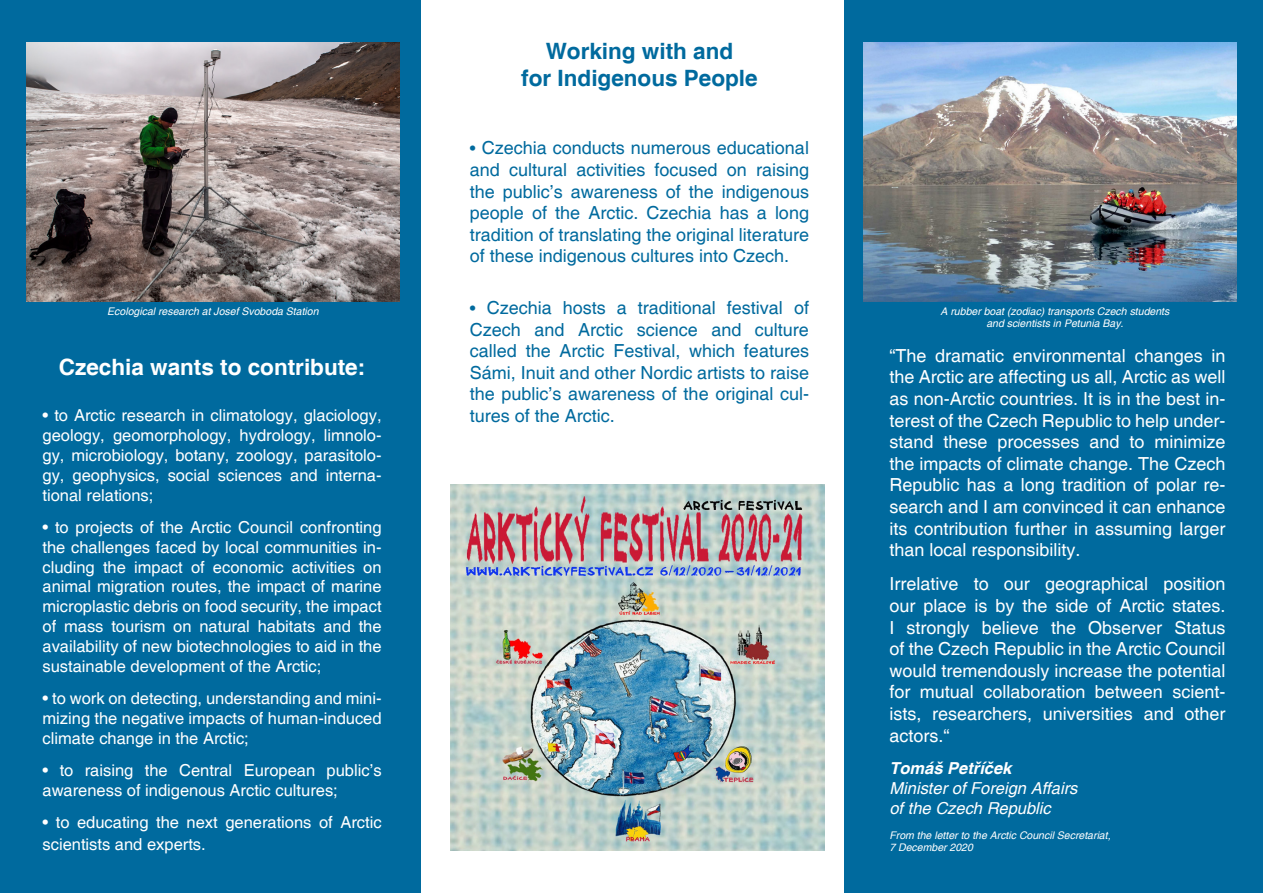
<style>
.page{position:relative;width:1263px;height:893px;background:#fff}
.page>*{position:absolute;margin:0;border:0;box-sizing:border-box;transform-origin:0 0}
.t1{font:700 22.5px/27px "Helvetica";color:#006a9e;text-align:center}
.t2{font:700 22.5px "Helvetica";color:#fff}
.t3{font:18px/21.6px "Helvetica";color:#fff;text-align:justify}
.t4{font:18px/21.6px "Helvetica";color:#006a9e;text-align:justify}
.t5{font:16.5px/19.8px "Helvetica";color:#fff;text-align:justify}
.t6{font:italic 16.5px/19.8px "Helvetica";color:#fff}
.t7{font:italic 700 16.5px "Helvetica";color:#fff}
.t8{font:italic 10.5px/12.6px "Helvetica";color:#fff}
.s1{font-size:16.5px}
</style>
<div class="page">
<div style="left:844px;top:0;width:419px;height:893px;background:#006a9e"></div>
<div style="left:0;top:0;width:421px;height:893px;background:#006a9e"></div>
<img style="left:26px;top:43px;width:374px;height:259px">
<img style="left:451px;top:484px;width:373px;height:366px">
<img style="left:863px;top:43px;width:374px;height:259px">
<h1 class="t1" style="left:521px;top:39px;width:238px">Working with and<br>for Indigenous People</h1>
<p class="t4" style="left:470px;top:138px;width:341px"><span class="s1">•</span> Czechia conducts numerous educational and cultural activities focused on raising the public’s awareness of the indigenous people of the Arctic. Czechia has a long tradition of translating the original literature of these indigenous cultures into Czech.</p>
<p class="t4" style="left:470px;top:297px;width:341px"><span class="s1">•</span> Czechia hosts a traditional festival of Czech and Arctic science and culture called the Arctic Festival, which features Sámi, Inuit and other Nordic artists to raise the public’s awareness of the original cul&shy;tures of the Arctic.</p>
<p class="t8" style="left:107px;top:305px;width:213px">Ecological research at Josef Svoboda Station</p>
<p class="t8" style="left:940px;top:305px;width:230px;text-align:center">A rubber boat (zodiac) transports Czech students and scientists in Petunia Bay.</p>
<h1 class="t2" style="left:59px;top:353px;width:308px">Czechia wants to contribute:</h1>
<p class="t5" style="left:43px;top:406px;width:341px">• to Arctic research in climatology, glaciology, geology, geomorphology, hydrology, limnolo&shy;gy, microbiology, botany, zoology, parasitolo&shy;gy, geophysics, social sciences and interna&shy;tional relations;</p>
<p class="t5" style="left:43px;top:518px;width:341px">• to projects of the Arctic Council confronting the challenges faced by local communities in&shy;cluding the impact of economic activities on animal migration routes, the impact of marine microplastic debris on food security, the impact of mass tourism on natural habitats and the availability of new biotechnologies to aid in the sustainable development of the Arctic;</p>
<p class="t5" style="left:43px;top:689px;width:341px">• to work on detecting, understanding and mini&shy;mizing the negative impacts of human-induced climate change in the Arctic;</p>
<p class="t5" style="left:43px;top:761px;width:341px">• to raising the Central European public’s awareness of indigenous Arctic cultures;</p>
<p class="t5" style="left:43px;top:812px;width:341px;line-height:21.6px">• to educating the next generations of Arctic scientists and experts.</p>
<p class="t3" style="left:889px;top:345px;width:337px">“The dramatic environmental changes in the Arctic are affecting us all, Arctic as well as non-Arctic countries. It is in the best in&shy;terest of the Czech Republic to help under&shy;stand these processes and to minimize the impacts of climate change. The Czech Republic has a long tradition of polar re&shy;search and I am convinced it can enhance its contribution further in assuming larger than local responsibility.</p>
<p class="t3" style="left:889px;top:574px;width:337px">Irrelative to our geographical position our place is by the side of Arctic states.<br>I strongly believe the Observer Status of the Czech Republic in the Arctic Council would tremendously increase the potential for mutual collaboration between scient&shy;ists, researchers, universities and other actors.“</p>
<p class="t7" style="left:889px;top:758px;width:123px">Tomáš Petříček</p>
<p class="t6" style="left:889px;top:779px;width:189px">Minister of Foreign Affairs of the Czech Republic</p>
<p class="t8" style="left:889px;top:829px;width:223px">From the letter to the Arctic Council Secretariat,<br>7 December 2020</p>
</div>
